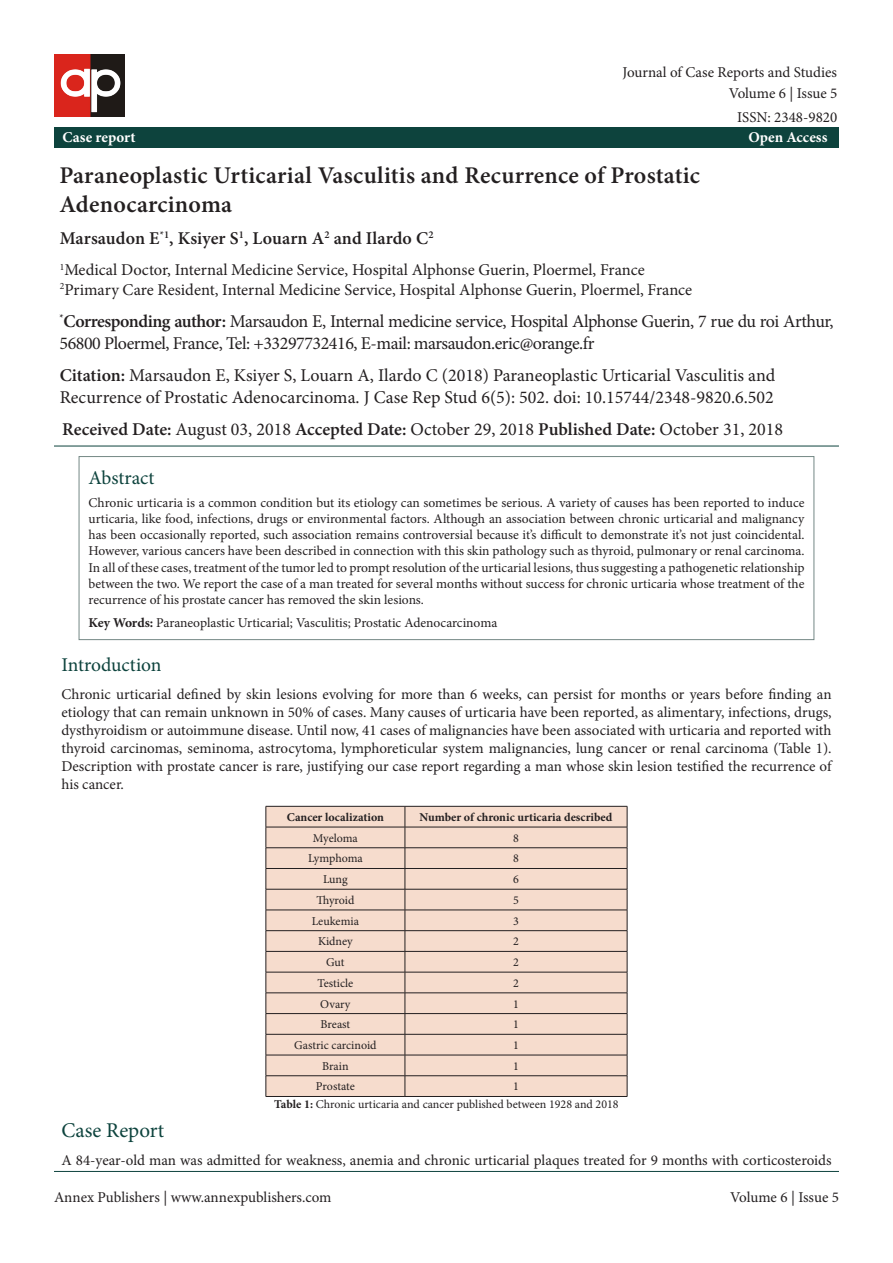
<style>
.page{position:relative;width:893px;height:1263px;background:#fff}
.page>*{position:absolute;margin:0;border:0;box-sizing:border-box;transform-origin:0 0}
.t1{font:600 24px/28.8px "Minion Pro";letter-spacing:.01em;color:#231f20}
.t2{font:21px "Minion Pro";letter-spacing:.005em;color:#0d433d}
.t3{font:19.5px "Minion Pro";color:#0d433d}
.t4{font:18px/21.6px "Minion Pro";letter-spacing:-.01em;color:#231f20}
.t5{font:600 18px "Minion Pro";letter-spacing:.005em;color:#231f20}
.t6{font:16.5px "Minion Pro";color:#231f20}
.t7{font:15px/18px "Minion Pro";color:#231f20;text-align:justify}
.t8{font:700 15px "Minion Pro";letter-spacing:.005em;color:#fff}
.t9{font:13.5px/16.2px "Minion Pro";color:#231f20;text-align:justify}
.t10{font:12px "Minion Pro";color:#231f20}
.t11{font:700 12px "Minion Pro";color:#231f20}
.s1{font-weight:600}
.s2{font-weight:700}
</style>
<div class="page">
<hr style="left:54px;top:1171px;width:785px;height:1px;background:#0d433d">
<img style="left:54px;top:54px;width:71px;height:62px">
<div style="left:54px;top:127px;width:785px;height:20px;background:#0d433d"></div>
<hr style="left:54px;top:446px;width:785px;height:1px;background:#0d433d">
<div style="left:79px;top:456px;width:735px;height:184px;background:#fff;border:1px solid #748885"></div>
<svg style="left:86px;top:456px;width:72px;height:2px"></svg>
<div style="left:267px;top:807px;width:360px;height:289px;background:#f6dccd"></div>
<hr style="left:405px;top:806px;width:222px;height:1px;background:#231f20">
<hr style="left:266px;top:806px;width:139px;height:1px;background:#231f20">
<hr style="left:405px;top:827px;width:222px;height:1px;background:#231f20">
<hr style="left:266px;top:827px;width:139px;height:1px;background:#231f20">
<hr style="left:405px;top:847px;width:222px;height:1px;background:#231f20">
<hr style="left:266px;top:847px;width:139px;height:1px;background:#231f20">
<hr style="left:405px;top:868px;width:222px;height:1px;background:#231f20">
<hr style="left:266px;top:868px;width:139px;height:1px;background:#231f20">
<hr style="left:405px;top:889px;width:222px;height:1px;background:#231f20">
<hr style="left:266px;top:889px;width:139px;height:1px;background:#231f20">
<hr style="left:405px;top:910px;width:222px;height:1px;background:#231f20">
<hr style="left:266px;top:910px;width:139px;height:1px;background:#231f20">
<hr style="left:405px;top:930px;width:222px;height:1px;background:#231f20">
<hr style="left:266px;top:930px;width:139px;height:1px;background:#231f20">
<hr style="left:405px;top:951px;width:222px;height:1px;background:#231f20">
<hr style="left:266px;top:951px;width:139px;height:1px;background:#231f20">
<hr style="left:405px;top:972px;width:222px;height:1px;background:#231f20">
<hr style="left:266px;top:972px;width:139px;height:1px;background:#231f20">
<hr style="left:405px;top:992px;width:222px;height:1px;background:#231f20">
<hr style="left:266px;top:992px;width:139px;height:1px;background:#231f20">
<hr style="left:405px;top:1013px;width:222px;height:1px;background:#231f20">
<hr style="left:266px;top:1013px;width:139px;height:1px;background:#231f20">
<hr style="left:405px;top:1034px;width:222px;height:1px;background:#231f20">
<hr style="left:266px;top:1034px;width:139px;height:1px;background:#231f20">
<hr style="left:405px;top:1055px;width:222px;height:1px;background:#231f20">
<hr style="left:266px;top:1055px;width:139px;height:1px;background:#231f20">
<hr style="left:405px;top:1075px;width:222px;height:1px;background:#231f20">
<svg style="left:627px;top:806px;width:1px;height:290px"></svg>
<hr style="left:266px;top:1075px;width:139px;height:1px;background:#231f20">
<svg style="left:405px;top:806px;width:1px;height:290px"></svg>
<svg style="left:266px;top:806px;width:1px;height:290px"></svg>
<hr style="left:405px;top:1096px;width:222px;height:1px;background:#231f20">
<hr style="left:266px;top:1096px;width:139px;height:1px;background:#231f20">
<p class="t7" style="left:622px;top:63px;width:216px">Journal of Case Reports and Studies</p>
<p class="t7" style="left:737px;top:108px;width:102px">ISSN: 2348-9820</p>
<p class="t7" style="left:729px;top:85px;width:110px">Volume 6 | Issue 5</p>
<p class="t8" style="left:63px;top:127px;width:74px">Case report</p>
<p class="t8" style="left:748px;top:127px;width:81px">Open Access</p>
<p class="t1" style="left:60px;top:161px;width:642px">Paraneoplastic Urticarial Vasculitis and Recurrence of Prostatic<br>Adenocarcinoma</p>
<p class="t5" style="left:60px;top:226px;width:375px">Marsaudon E<sup>*1</sup>, Ksiyer S<sup>1</sup>, Louarn A<sup>2</sup> and Ilardo C<sup>2</sup></p>
<p class="t6" style="left:60px;top:259px;width:586px"><sup>1</sup>Medical Doctor, Internal Medicine Service, Hospital Alphonse Guerin, Ploermel, France</p>
<p class="t6" style="left:60px;top:279px;width:634px"><sup>2</sup>Primary Care Resident, Internal Medicine Service, Hospital Alphonse Guerin, Ploermel, France</p>
<p class="t4" style="left:60px;top:311px;width:776px"><sup>*</sup><span class="s1">Corresponding author:</span> Marsaudon E, Internal medicine service, Hospital Alphonse Guerin, 7 rue du roi Arthur,<br>56800 Ploermel, France, Tel: +33297732416, E-mail: marsaudon.eric@orange.fr</p>
<p class="t4" style="left:60px;top:364px;width:717px"><span class="s1">Citation:</span> Marsaudon E, Ksiyer S, Louarn A, Ilardo C (2018) Paraneoplastic Urticarial Vasculitis and<br>Recurrence of Prostatic Adenocarcinoma. J Case Rep Stud 6(5): 502. doi: 10.15744/2348-9820.6.502</p>
<p class="t4" style="left:62px;top:418px;width:722px"><span class="s1">Received Date:</span> August 03, 2018 <span class="s1">Accepted Date:</span> October 29, 2018 <span class="s1">Published Date:</span> October 31, 2018</p>
<p class="t3" style="left:89px;top:465px;width:68px">Abstract</p>
<p class="t9" style="left:89px;top:494px;width:717px">Chronic urticaria is a common condition but its etiology can sometimes be serious. A variety of causes has been reported to induce urticaria, like food, infections, drugs or environmental factors. Although an association between chronic urticarial and malignancy has been occasionally reported, such association remains controversial because it’s difficult to demonstrate it’s not just coincidental.<br>However, various cancers have been described in connection with this skin pathology such as thyroid, pulmonary or renal carcinoma.<br>In all of these cases, treatment of the tumor led to prompt resolution of the urticarial lesions, thus suggesting a pathogenetic relationship between the two. We report the case of a man treated for several months without success for chronic urticaria whose treatment of the recurrence of his prostate cancer has removed the skin lesions.</p>
<p class="t9" style="left:89px;top:614px;width:410px"><span class="s2">Key Words:</span> Paraneoplastic Urticarial; Vasculitis; Prostatic Adenocarcinoma</p>
<p class="t3" style="left:61px;top:652px;width:102px">Introduction</p>
<p class="t7" style="left:61px;top:685px;width:772px">Chronic urticarial defined by skin lesions evolving for more than 6 weeks, can persist for months or years before finding an etiology that can remain unknown in 50% of cases. Many causes of urticaria have been reported, as alimentary, infections, drugs, dysthyroidism or autoimmune disease. Until now, 41 cases of malignancies have been associated with urticaria and reported with thyroid carcinomas, seminoma, astrocytoma, lymphoreticular system malignancies, lung cancer or renal carcinoma (Table 1).<br>Description with prostate cancer is rare, justifying our case report regarding a man whose skin lesion testified the recurrence of his cancer.</p>
<p class="t11" style="left:287px;top:809px;width:99px">Cancer localization</p>
<p class="t11" style="left:419px;top:809px;width:195px">Number of chronic urticaria described</p>
<p class="t10" style="left:313px;top:830px;width:46px">Myeloma</p>
<p class="t10" style="left:513px;top:830px;width:7px">8</p>
<p class="t10" style="left:308px;top:851px;width:56px">Lymphoma</p>
<p class="t10" style="left:513px;top:851px;width:7px">8</p>
<p class="t10" style="left:323px;top:871px;width:26px">Lung</p>
<p class="t10" style="left:513px;top:871px;width:7px">6</p>
<p class="t10" style="left:316px;top:892px;width:39px">Thyroid</p>
<p class="t10" style="left:513px;top:892px;width:7px">5</p>
<p class="t10" style="left:312px;top:913px;width:49px">Leukemia</p>
<p class="t10" style="left:513px;top:913px;width:7px">3</p>
<p class="t10" style="left:318px;top:933px;width:36px">Kidney</p>
<p class="t10" style="left:513px;top:933px;width:7px">2</p>
<p class="t10" style="left:326px;top:954px;width:20px">Gut</p>
<p class="t10" style="left:513px;top:954px;width:7px">2</p>
<p class="t10" style="left:318px;top:975px;width:37px">Testicle</p>
<p class="t10" style="left:513px;top:975px;width:7px">2</p>
<p class="t10" style="left:320px;top:996px;width:32px">Ovary</p>
<p class="t10" style="left:513px;top:996px;width:7px">1</p>
<p class="t10" style="left:321px;top:1016px;width:31px">Breast</p>
<p class="t10" style="left:513px;top:1016px;width:7px">1</p>
<p class="t10" style="left:294px;top:1037px;width:84px">Gastric carcinoid</p>
<p class="t10" style="left:513px;top:1037px;width:7px">1</p>
<p class="t10" style="left:322px;top:1058px;width:28px">Brain</p>
<p class="t10" style="left:513px;top:1058px;width:7px">1</p>
<p class="t10" style="left:316px;top:1078px;width:40px">Prostate</p>
<p class="t10" style="left:513px;top:1078px;width:7px">1</p>
<p class="t10" style="left:274px;top:1096px;width:346px"><span class="s2">Table 1:</span> Chronic urticaria and cancer published between 1928 and 2018</p>
<p class="t2" style="left:61px;top:1116px;width:104px">Case Report</p>
<p class="t7" style="left:61px;top:1151px;width:772px">A 84-year-old man was admitted for weakness, anemia and chronic urticarial plaques treated for 9 months with corticosteroids</p>
<p class="t7" style="left:54px;top:1188px;width:279px">Annex Publishers | www.annexpublishers.com</p>
<p class="t7" style="left:730px;top:1188px;width:110px">Volume 6 | Issue 5</p>
</div>
